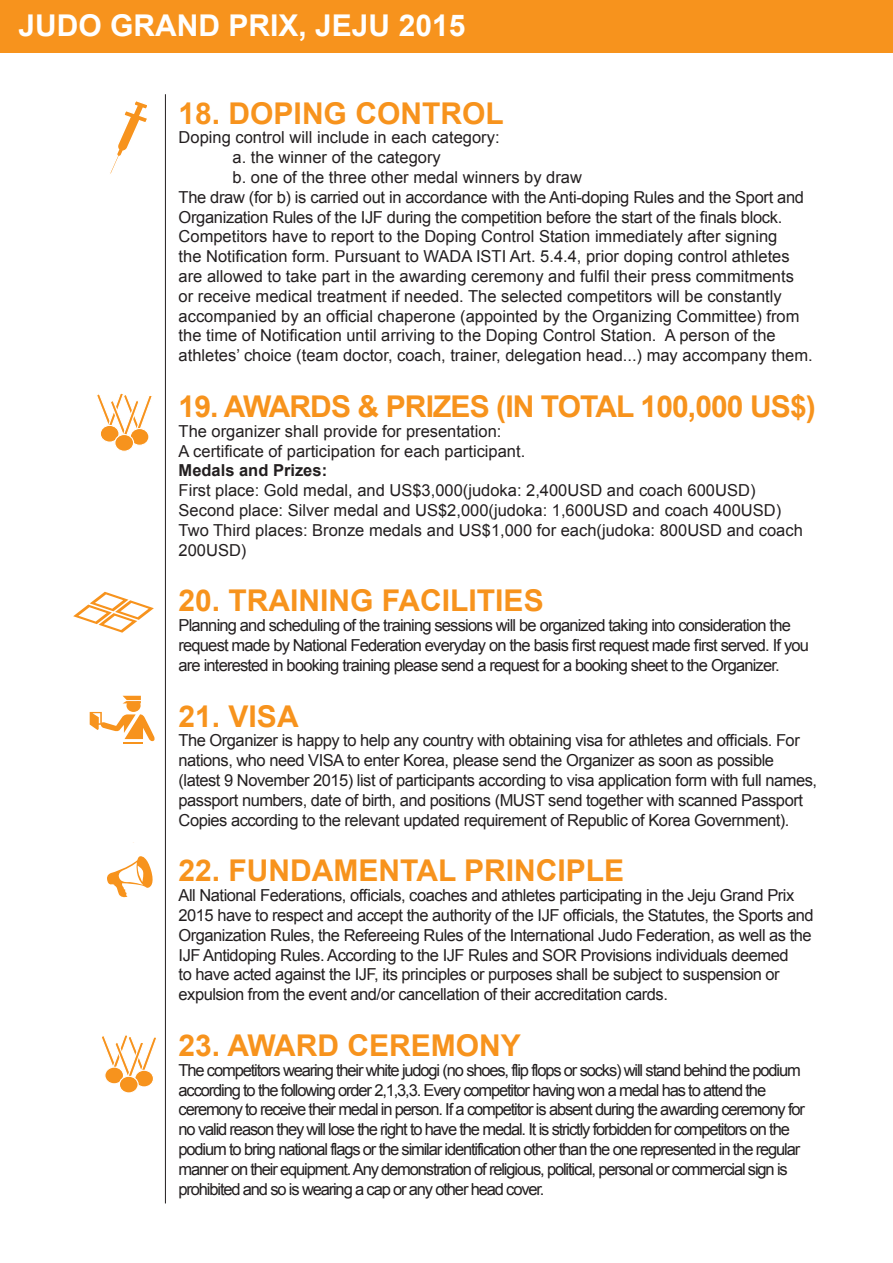
<style>
.page{position:relative;width:893px;height:1263px;background:#fff}
.page>*{position:absolute;margin:0;border:0;box-sizing:border-box;transform-origin:0 0}
.t1{font:700 30px "Arial";color:#f7931d}
.t2{font:700 30px "Arial";letter-spacing:-.03em;color:#f7931d}
.t3{font:700 30px "Arial";color:#fff}
.t4{font:16.5px/19.8px "Arial";letter-spacing:-.03em;color:#231f20}
.t5{font:16.5px/19.8px "Arial";color:#231f20}
.t6{font:16.5px/19.8px "Arial";letter-spacing:-.07em;color:#231f20}
.t7{font:16.5px/19.8px "Arial";letter-spacing:-.05em;color:#231f20}
.t8{font:700 16.5px "Arial";color:#231f20}
</style>
<div class="page">
<div style="left:0;top:0;width:893px;height:52px;background:#f7931d"></div>
<svg style="left:97px;top:393px;width:55px;height:41px"></svg>
<div style="left:100px;top:425px;width:19px;height:17px;background:#f7931d;border-radius:50%"></div>
<div style="left:100px;top:425px;width:20px;height:18px;border:1px solid #fff;border-radius:50%"></div>
<div style="left:130px;top:428px;width:19px;height:17px;background:#f7931d;border-radius:50%"></div>
<div style="left:130px;top:428px;width:19px;height:18px;border:1px solid #fff;border-radius:50%"></div>
<div style="left:115px;top:434px;width:19px;height:17px;background:#f7931d;border-radius:50%"></div>
<div style="left:114px;top:434px;width:20px;height:18px;border:1px solid #fff;border-radius:50%"></div>
<svg style="left:73px;top:592px;width:81px;height:41px"></svg>
<svg style="left:90px;top:696px;width:65px;height:48px"></svg>
<svg style="left:107px;top:856px;width:46px;height:42px"></svg>
<hr style="left:165px;top:94px;width:1px;height:1109px;background:#231f20">
<svg style="left:102px;top:1035px;width:54px;height:41px"></svg>
<div style="left:105px;top:1067px;width:19px;height:17px;background:#f7931d;border-radius:50%"></div>
<div style="left:104px;top:1066px;width:20px;height:18px;border:1px solid #fff;border-radius:50%"></div>
<div style="left:135px;top:1070px;width:18px;height:17px;background:#f7931d;border-radius:50%"></div>
<div style="left:134px;top:1070px;width:20px;height:17px;border:1px solid #fff;border-radius:50%"></div>
<div style="left:119px;top:1076px;width:19px;height:17px;background:#f7931d;border-radius:50%"></div>
<div style="left:119px;top:1076px;width:20px;height:17px;border:1px solid #fff;border-radius:50%"></div>
<svg style="left:110px;top:101px;width:37px;height:73px"></svg>
<h1 class="t3" style="left:19px;top:5px;width:448px">JUDO GRAND PRIX, JEJU 2015</h1>
<h1 class="t1" style="left:179px;top:93px;width:327px">18. DOPING CONTROL</h1>
<p class="t5" style="left:179px;top:128px;width:322px">Doping control will include in each category:</p>
<p class="t5" style="left:233px;top:148px;width:210px">a. the winner of the category</p>
<p class="t5" style="left:233px;top:167px;width:351px">b. one of the three other medal winners by draw</p>
<p class="t4" style="left:179px;top:187px;width:627px">The draw (for b) is carried out in accordance with the Anti-doping Rules and the Sport and</p>
<p class="t4" style="left:179px;top:207px;width:605px">Organization Rules of the IJF during the competition before the start of the finals block.</p>
<p class="t5" style="left:179px;top:227px;width:600px">Competitors have to report to the Doping Control Station immediately after signing</p>
<p class="t5" style="left:179px;top:247px;width:613px">the Notification form. Pursuant to WADA ISTI Art. 5.4.4, prior doping control athletes</p>
<p class="t5" style="left:179px;top:266px;width:617px">are allowed to take part in the awarding ceremony and fulfil their press commitments</p>
<p class="t5" style="left:179px;top:286px;width:605px">or receive medical treatment if needed. The selected competitors will be constantly</p>
<p class="t5" style="left:179px;top:306px;width:622px">accompanied by an official chaperone (appointed by the Organizing Committee) from</p>
<p class="t5" style="left:179px;top:326px;width:599px">the time of Notification until arriving to the Doping Control Station. A person of the</p>
<p class="t5" style="left:179px;top:346px;width:636px">athletes’ choice (team doctor, coach, trainer, delegation head...) may accompany them.</p>
<h1 class="t2" style="left:179px;top:386px;width:639px">19. AWARDS &amp; PRIZES (IN TOTAL 100,000 US$)</h1>
<p class="t5" style="left:179px;top:421px;width:348px">The organizer shall provide for presentation:<br>A certificate of participation for each participant.</p>
<p class="t8" style="left:179px;top:459px;width:150px">Medals and Prizes:</p>
<p class="t5" style="left:179px;top:481px;width:626px">First place: Gold medal, and US$3,000(judoka: 2,400USD and coach 600USD)<br>Second place: Silver medal and US$2,000(judoka: 1,600USD and coach 400USD)<br>Two Third places: Bronze medals and US$1,000 for each(judoka: 800USD and coach 200USD)</p>
<h1 class="t1" style="left:179px;top:581px;width:367px">20. TRAINING FACILITIES</h1>
<p class="t7" style="left:179px;top:616px;width:632px">Planning and scheduling of the training sessions will be organized taking into consideration the request made by National Federation everyday on the basis first request made first served. If you are interested in booking training please send a request for a booking sheet to the Organizer.</p>
<h1 class="t1" style="left:179px;top:696px;width:122px">21. VISA</h1>
<p class="t4" style="left:179px;top:731px;width:640px">The Organizer is happy to help any country with obtaining visa for athletes and officials. For nations, who need VISA to enter Korea, please send the Organizer as soon as possible (latest 9 November 2015) list of participants according to visa application form with full names, passport numbers, date of birth, and positions (MUST send together with scanned Passport Copies according to the relevant updated requirement of Republic of Korea Government).</p>
<h1 class="t1" style="left:179px;top:851px;width:447px">22. FUNDAMENTAL PRINCIPLE</h1>
<p class="t4" style="left:179px;top:886px;width:636px">All National Federations, officials, coaches and athletes participating in the Jeju Grand Prix 2015 have to respect and accept the authority of the IJF officials, the Statutes, the Sports and Organization Rules, the Refereeing Rules of the International Judo Federation, as well as the IJF Antidoping Rules. According to the IJF Rules and SOR Provisions individuals deemed<br>to have acted against the IJF, its principles or purposes shall be subject to suspension or expulsion from the event and/or cancellation of their accreditation cards.</p>
<h1 class="t1" style="left:179px;top:1025px;width:344px">23. AWARD CEREMONY</h1>
<p class="t6" style="left:179px;top:1060px;width:628px">The competitors wearing their white judogi (no shoes, flip flops or socks) will stand behind the podium according to the following order 2,1,3,3. Every competitor having won a medal has to attend the ceremony to receive their medal in person. If a competitor is absent during the awarding ceremony for no valid reason they will lose the right to have the medal. It is strictly forbidden for competitors on the podium to bring national flags or the similar identification other than the one represented in the regular manner on their equipment. Any demonstration of religious, political, personal or commercial sign is prohibited and so is wearing a cap or any other head cover.</p>
</div>
